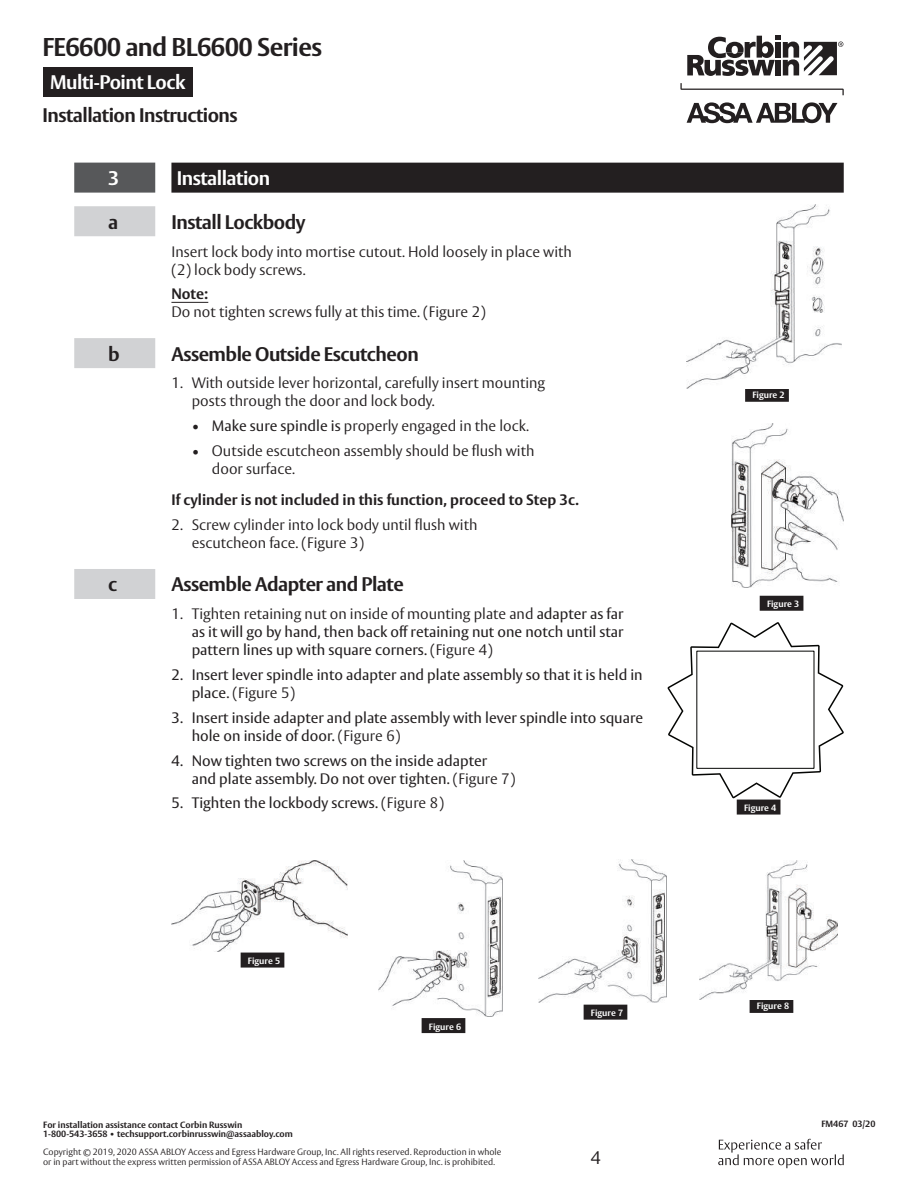
<style>
.page{position:relative;width:918px;height:1188px;background:#fff}
.page>*{position:absolute;margin:0;border:0;box-sizing:border-box;transform-origin:0 0}
.t1{font:700 25.5px "ASSA Vesta";letter-spacing:-.025em;color:#231f20}
.t2{font:700 19.5px "ASSA Vesta";letter-spacing:-.025em;color:#231f20}
.t3{font:700 19.5px "ASSA Vesta";letter-spacing:-.025em;color:#fff}
.t4{font:300 18px "ASSA Vesta";color:#231f20}
.t5{font:15px/18px "ASSA Vesta";color:#231f20}
.t6{font:300 15px/18px "ASSA Vesta";color:#231f20}
.t7{font:700 15px "ASSA Vesta";color:#231f20}
.t8{font:300 9px/10.8px "ASSA Vesta";color:#231f20}
.t9{font:700 9px/9px "ASSA Vesta";color:#231f20}
.t10{font:700 9px "ASSA Vesta";color:#fff}
.s1{font-weight:400}
.s2{font-weight:300}
</style>
<div class="page">
<div style="left:43px;top:67px;width:150px;height:30px;background:#231f20"></div>
<svg style="left:680px;top:83px;width:164px;height:12px"></svg>
<svg style="left:687px;top:102px;width:150px;height:21px"></svg>
<svg style="left:687px;top:36px;width:156px;height:40px"></svg>
<svg style="left:718px;top:1139px;width:126px;height:29px"></svg>
<div style="left:74px;top:163px;width:81px;height:30px;background:#57585a"></div>
<div style="left:171px;top:163px;width:673px;height:30px;background:#231f20"></div>
<div style="left:74px;top:206px;width:81px;height:30px;background:#d1d2d4"></div>
<hr style="left:171px;top:302px;width:37px;height:1px;background:#231f20">
<div style="left:74px;top:338px;width:81px;height:30px;background:#d1d2d4"></div>
<div style="left:74px;top:569px;width:81px;height:30px;background:#d1d2d4"></div>
<div style="left:745px;top:387px;width:44px;height:15px;background:#231f20"></div>
<img style="left:686px;top:204px;width:156px;height:184px">
<div style="left:760px;top:596px;width:43px;height:15px;background:#231f20"></div>
<img style="left:732px;top:424px;width:112px;height:164px">
<div style="left:737px;top:800px;width:43px;height:15px;background:#231f20"></div>
<svg style="left:668px;top:622px;width:176px;height:176px"></svg>
<div style="left:241px;top:953px;width:43px;height:15px;background:#231f20"></div>
<img style="left:171px;top:860px;width:177px;height:92px">
<div style="left:422px;top:1018px;width:43px;height:15px;background:#231f20"></div>
<img style="left:379px;top:860px;width:123px;height:157px">
<div style="left:584px;top:1005px;width:43px;height:15px;background:#231f20"></div>
<img style="left:538px;top:860px;width:129px;height:142px">
<div style="left:750px;top:998px;width:43px;height:15px;background:#231f20"></div>
<img style="left:699px;top:861px;width:139px;height:139px">
<h1 class="t1" style="left:43px;top:31px;width:281px">FE6600 and BL6600 Series</h1>
<h2 class="t3" style="left:50px;top:70px;width:137px">Multi-Point Lock</h2>
<h2 class="t2" style="left:43px;top:103px;width:197px">Installation Instructions</h2>
<h2 class="t3" style="left:108px;top:166px;width:13px">3</h2>
<h2 class="t3" style="left:177px;top:166px;width:95px">Installation</h2>
<h2 class="t2" style="left:108px;top:210px;width:12px">a</h2>
<h2 class="t2" style="left:171px;top:210px;width:136px">Install Lockbody</h2>
<p class="t6" style="left:171px;top:243px;width:402px">Insert lock body into mortise cutout. Hold loosely in place with (2) lock body screws.</p>
<p class="t7" style="left:171px;top:285px;width:38px">Note:</p>
<p class="t6" style="left:171px;top:304px;width:316px">Do not tighten screws fully at this time. (Figure 2)</p>
<h2 class="t2" style="left:108px;top:342px;width:13px">b</h2>
<h2 class="t2" style="left:171px;top:342px;width:249px">Assemble Outside Escutcheon</h2>
<p class="t6" style="left:192px;top:375px;width:355px;text-indent:-20px">1. With outside lever horizontal, carefully insert mounting posts through the door and lock body.</p>
<p class="t6" style="left:192px;top:418px;width:339px"><span class="s1">• Make sure spindle is</span> properly engaged in the lock.</p>
<p class="t6" style="left:212px;top:442px;width:324px;text-indent:-20px">• Outside escutcheon assembly should be flush with door surface.</p>
<p class="t7" style="left:171px;top:491px;width:408px">If cylinder is not included in this function, proceed to Step 3c.</p>
<p class="t6" style="left:192px;top:517px;width:287px;text-indent:-20px">2. Screw cylinder into lock body until flush with escutcheon face. (Figure 3)</p>
<h2 class="t2" style="left:108px;top:573px;width:11px">c</h2>
<h2 class="t2" style="left:171px;top:573px;width:234px">Assemble Adapter and Plate</h2>
<p class="t5" style="left:192px;top:606px;width:433px;text-align:justify;text-indent:-20px"><span class="s2">1. Tighten retaining nut on inside of mounting plate and</span> adapter as far as it will go by hand, then back off retaining nut one notch until star pattern lines up with square corners. <span class="s2">(Figure 4)</span></p>
<p class="t5" style="left:192px;top:667px;width:453px;text-indent:-20px">2. Insert lever spindle into adapter and plate assembly so that it is held in place. <span class="s2">(Figure 5)</span></p>
<p class="t5" style="left:192px;top:709px;width:453px;text-indent:-20px">3. Insert inside adapter and plate assembly with lever spindle into square hole on inside of door. <span class="s2">(Figure 6)</span></p>
<p class="t5" style="left:192px;top:752px;width:325px;text-indent:-20px">4. Now tighten two screws on the inside adapter<br>and plate assembly. Do not over tighten. <span class="s2">(Figure 7)</span></p>
<p class="t5" style="left:171px;top:795px;width:274px">5. Tighten the lockbody screws. <span class="s2">(Figure 8)</span></p>
<p class="t10" style="left:248px;top:955px;width:34px">Figure 5</p>
<p class="t9" style="left:43px;top:1121px;width:251px">For installation assistance contact Corbin Russwin<br>1-800-543-3658 • techsupport.corbinrusswin@assaabloy.com</p>
<p class="t10" style="left:429px;top:1021px;width:34px">Figure 6</p>
<p class="t8" style="left:43px;top:1147px;width:460px">Copyright © 2019, 2020 ASSA ABLOY Access and Egress Hardware Group, Inc. All rights reserved. Reproduction in whole or in part without the express written permission of ASSA ABLOY Access and Egress Hardware Group, Inc. is prohibited.</p>
<p class="t10" style="left:591px;top:1007px;width:34px">Figure 7</p>
<p class="t4" style="left:591px;top:1147px;width:12px">4</p>
<p class="t10" style="left:752px;top:390px;width:34px">Figure 2</p>
<p class="t10" style="left:767px;top:599px;width:34px">Figure 3</p>
<p class="t10" style="left:744px;top:802px;width:34px">Figure 4</p>
<p class="t10" style="left:757px;top:1001px;width:34px">Figure 8</p>
<p class="t9" style="left:821px;top:1120px;width:56px">FM467 03/20</p>
</div>
